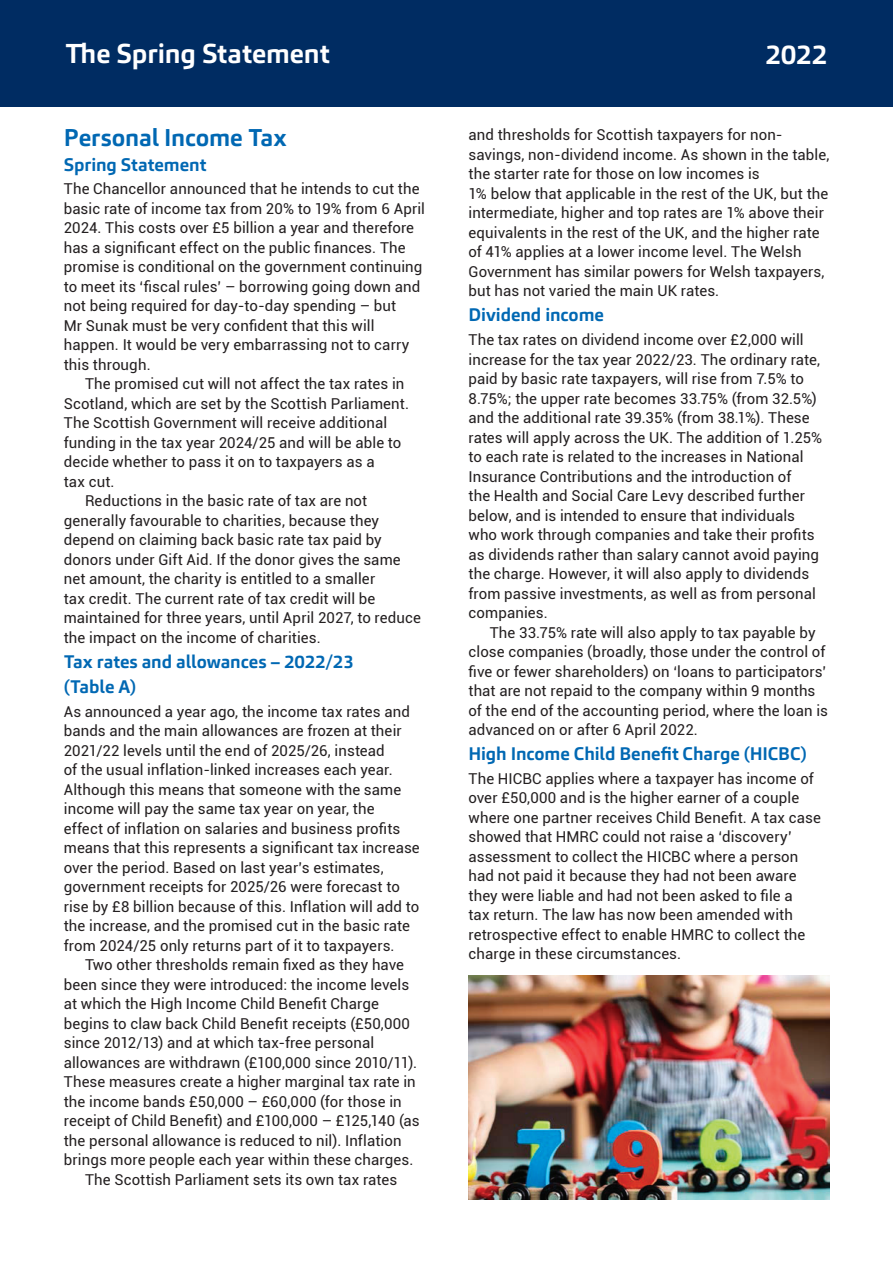
<style>
.page{position:relative;width:893px;height:1263px;background:#fff}
.page>*{position:absolute;margin:0;border:0;box-sizing:border-box;transform-origin:0 0}
.t1{font:700 27px "Carnac";letter-spacing:-.005em;color:#fff}
.t2{font:700 24px "Carnac";letter-spacing:-.005em;color:#0168b3}
.t3{font:700 21px "Carnac";letter-spacing:-.005em;color:#fff}
.t4{font:700 18px/25px "Carnac";letter-spacing:-.005em;color:#0168b3}
.t5{font:15px/19.5px "Roboto";letter-spacing:.005em;color:#231f20}
</style>
<div class="page">
<div style="left:0;top:0;width:893px;height:106px;background:#002c62"></div>
<img style="left:468px;top:976px;width:362px;height:223px">
<h1 class="t1" style="left:65px;top:36px;width:266px">The Spring Statement</h1>
<h1 class="t1" style="left:766px;top:37px;width:64px">2022</h1>
<h3 class="t3" style="left:65px;top:39px;width:208px">The Spring Statement</h3>
<h3 class="t3" style="left:779px;top:41px;width:50px">2022</h3>
<h2 class="t2" style="left:64px;top:122px;width:225px">Personal Income Tax</h2>
<p class="t4" style="left:64px;top:152px;width:144px">Spring Statement</p>
<p class="t5" style="left:64px;top:179px;width:363px">The Chancellor announced that he intends to cut the basic rate of income tax from 20% to 19% from 6 April 2024. This costs over £5 billion a year and therefore has a significant effect on the public finances. The promise is conditional on the government continuing to meet its ‘fiscal rules’ – borrowing going down and not being required for day-to-day spending – but<br>Mr Sunak must be very confident that this will happen. It would be very embarrassing not to carry this through.</p>
<p class="t5" style="left:85px;top:374px;width:321px">The promised cut will not affect the tax rates in</p>
<p class="t5" style="left:64px;top:393px;width:347px">Scotland, which are set by the Scottish Parliament.</p>
<p class="t5" style="left:64px;top:413px;width:325px">The Scottish Government will receive additional</p>
<p class="t5" style="left:64px;top:432px;width:339px">funding in the tax year 2024/25 and will be able to</p>
<p class="t5" style="left:64px;top:452px;width:312px">decide whether to pass it on to taxpayers as a</p>
<p class="t5" style="left:64px;top:471px;width:52px">tax cut.</p>
<p class="t5" style="left:85px;top:491px;width:284px">Reductions in the basic rate of tax are not</p>
<p class="t5" style="left:64px;top:510px;width:317px">generally favourable to charities, because they</p>
<p class="t5" style="left:64px;top:530px;width:319px">depend on claiming back basic rate tax paid by</p>
<p class="t5" style="left:64px;top:549px;width:338px">donors under Gift Aid. If the donor gives the same</p>
<p class="t5" style="left:64px;top:569px;width:313px">net amount, the charity is entitled to a smaller</p>
<p class="t5" style="left:64px;top:588px;width:313px">tax credit. The current rate of tax credit will be</p>
<p class="t5" style="left:64px;top:608px;width:359px">maintained for three years, until April 2027, to reduce</p>
<p class="t5" style="left:64px;top:627px;width:259px">the impact on the income of charities.</p>
<p class="t4" style="left:64px;top:649px;width:292px">Tax rates and allowances – 2022/23 (Table A)</p>
<p class="t5" style="left:64px;top:701px;width:357px">As announced a year ago, the income tax rates and bands and the main allowances are frozen at their 2021/22 levels until the end of 2025/26, instead<br>of the usual inflation-linked increases each year.<br>Although this means that someone with the same income will pay the same tax year on year, the<br>effect of inflation on salaries and business profits means that this represents a significant tax increase over the period. Based on last year’s estimates, government receipts for 2025/26 were forecast to rise by £8 billion because of this. Inflation will add to the increase, and the promised cut in the basic rate from 2024/25 only returns part of it to taxpayers.</p>
<p class="t5" style="left:85px;top:954px;width:320px">Two other thresholds remain fixed as they have</p>
<p class="t5" style="left:64px;top:974px;width:347px">been since they were introduced: the income levels</p>
<p class="t5" style="left:64px;top:993px;width:317px">at which the High Income Child Benefit Charge</p>
<p class="t5" style="left:64px;top:1013px;width:348px">begins to claw back Child Benefit receipts (£50,000</p>
<p class="t5" style="left:64px;top:1032px;width:312px">since 2012/13) and at which tax-free personal</p>
<p class="t5" style="left:64px;top:1052px;width:355px">allowances are withdrawn (£100,000 since 2010/11).</p>
<p class="t5" style="left:64px;top:1071px;width:353px">These measures create a higher marginal tax rate in</p>
<p class="t5" style="left:64px;top:1091px;width:339px">the income bands £50,000 – £60,000 (for those in</p>
<p class="t5" style="left:64px;top:1110px;width:357px">receipt of Child Benefit) and £100,000 – £125,140 (as</p>
<p class="t5" style="left:64px;top:1130px;width:339px">the personal allowance is reduced to nil). Inflation</p>
<p class="t5" style="left:64px;top:1149px;width:351px">brings more people each year within these charges.</p>
<p class="t5" style="left:85px;top:1169px;width:314px">The Scottish Parliament sets its own tax rates</p>
<p class="t5" style="left:468px;top:125px;width:363px">and thresholds for Scottish taxpayers for non&shy;savings, non-dividend income. As shown in the table, the starter rate for those on low incomes is<br>1% below that applicable in the rest of the UK, but the intermediate, higher and top rates are 1% above their equivalents in the rest of the UK, and the higher rate of 41% applies at a lower income level. The Welsh Government has similar powers for Welsh taxpayers, but has not varied the main UK rates.</p>
<p class="t4" style="left:468px;top:303px;width:137px">Dividend income</p>
<p class="t5" style="left:468px;top:329px;width:355px">The tax rates on dividend income over £2,000 will increase for the tax year 2022/23. The ordinary rate, paid by basic rate taxpayers, will rise from 7.5% to 8.75%; the upper rate becomes 33.75% (from 32.5%) and the additional rate 39.35% (from 38.1%). These rates will apply across the UK. The addition of 1.25% to each rate is related to the increases in National Insurance Contributions and the introduction of<br>the Health and Social Care Levy described further below, and is intended to ensure that individuals who work through companies and take their profits as dividends rather than salary cannot avoid paying the charge. However, it will also apply to dividends from passive investments, as well as from personal companies.</p>
<p class="t5" style="left:468px;top:622px;width:361px;text-indent:21px">The 33.75% rate will also apply to tax payable by close companies (broadly, those under the control of five or fewer shareholders) on ‘loans to participators’ that are not repaid to the company within 9 months of the end of the accounting period, where the loan is advanced on or after 6 April 2022.</p>
<p class="t4" style="left:468px;top:741px;width:340px">High Income Child Benefit Charge (HICBC)</p>
<p class="t5" style="left:468px;top:768px;width:354px">The HICBC applies where a taxpayer has income of over £50,000 and is the higher earner of a couple where one partner receives Child Benefit. A tax case showed that HMRC could not raise a ‘discovery’ assessment to collect the HICBC where a person had not paid it because they had not been aware they were liable and had not been asked to file a<br>tax return. The law has now been amended with retrospective effect to enable HMRC to collect the charge in these circumstances.</p>
</div>
